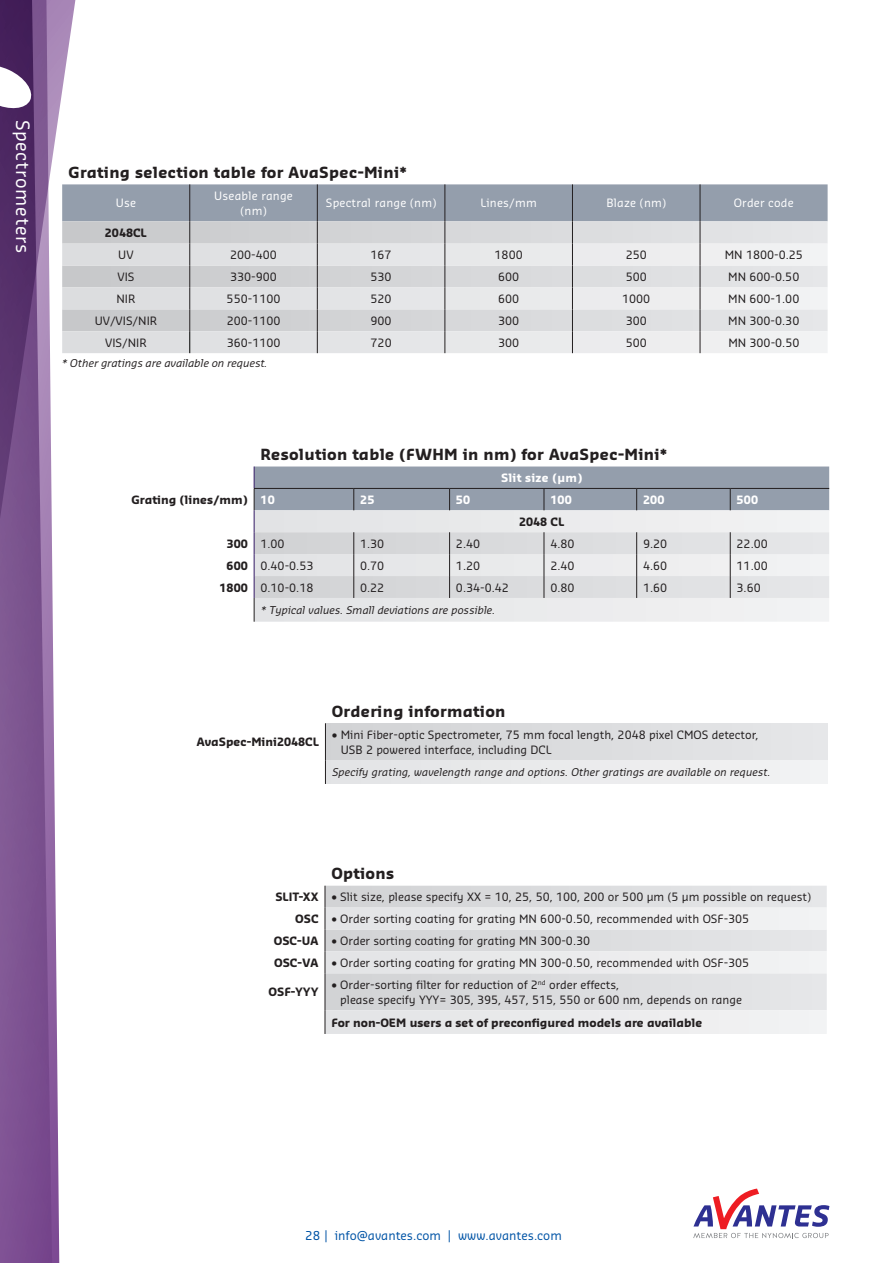
<style>
.page{position:relative;width:893px;height:1263px;background:#fff}
.page>*{position:absolute;margin:0;border:0;box-sizing:border-box;transform-origin:0 0}
.t1{font:18px "Sansa";letter-spacing:.04em;color:#fff}
.Tabel_bovenkop{font:700 15px "Sansa Std";letter-spacing:.02em;color:#231f20}
.t2{font:12px "Sansa";color:#0154a6}
.Tabel_brood{font:11.25px/15px "Sansa Std";color:#231f20}
.Tabel_linker_kolom{font:700 11.25px "Sansa Std";color:#231f20}
.tabel_kop{font:11.25px/15px "Sansa Std";letter-spacing:.02em;color:#fff;text-align:center}
.Tabel_brood-2{font:700 11.25px "Sansa Std";color:#231f20}
.tabel_kop-2{font:700 11.25px "Sansa Std";letter-spacing:.02em;color:#fff}
.Tabel_brood-3{font:italic 10.5px "Sansa Std";color:#231f20}
.t3{font:italic 10.5px "Sansa";color:#231f20}
</style>
<div class="page">
<svg style="left:0;top:0;width:76px;height:1263px"></svg>
<svg style="left:0;top:63px;width:34px;height:48px"></svg>
<svg style="left:693px;top:1188px;width:136px;height:50px"></svg>
<svg style="left:62px;top:184px;width:766px;height:169px;background:#cdd0d4"></svg>
<svg style="left:326px;top:886px;width:501px;height:21px;background:#dbdcde"></svg>
<svg style="left:326px;top:907px;width:501px;height:127px;background:#e3e4e6"></svg>
<svg style="left:325px;top:886px;width:1px;height:87px"></svg>
<hr style="left:325px;top:973px;width:1px;height:37px;background:#231f20">
<svg style="left:325px;top:1010px;width:1px;height:24px"></svg>
<svg style="left:254px;top:466px;width:575px;height:156px;background:#cccfd4"></svg>
<div style="left:325px;top:723px;width:502px;height:37px;background:#dcdddf"></div>
<div style="left:325px;top:760px;width:502px;height:24px;background:#ebebed"></div>
<hr style="left:325px;top:723px;width:1px;height:37px;background:#231f20">
<svg style="left:325px;top:760px;width:1px;height:24px"></svg>
<h1 class="t1" style="left:34px;top:119px;width:135px;rotate:90deg">Spectrometers</h1>
<p class="Tabel_bovenkop" style="left:69px;top:163px;width:340px">Grating selection table for AvaSpec-Mini*</p>
<p class="tabel_kop" style="left:116px;top:195px;width:22px">Use</p>
<p class="tabel_kop" style="left:214px;top:188px;width:80px">Useable range (nm)</p>
<p class="tabel_kop" style="left:326px;top:195px;width:112px">Spectral range (nm)</p>
<p class="tabel_kop" style="left:480px;top:195px;width:58px">Lines/mm</p>
<p class="tabel_kop" style="left:606px;top:195px;width:61px">Blaze (nm)</p>
<p class="tabel_kop" style="left:734px;top:195px;width:61px">Order code</p>
<p class="Tabel_linker_kolom" style="left:105px;top:225px;width:44px">2048CL</p>
<p class="Tabel_brood" style="left:118px;top:247px;width:17px">UV</p>
<p class="Tabel_brood" style="left:230px;top:247px;width:48px">200-400</p>
<p class="Tabel_brood" style="left:371px;top:247px;width:23px">167</p>
<p class="Tabel_brood" style="left:495px;top:247px;width:30px">1800</p>
<p class="Tabel_brood" style="left:626px;top:247px;width:23px">250</p>
<p class="Tabel_brood" style="left:725px;top:247px;width:80px">MN 1800-0.25</p>
<p class="Tabel_brood" style="left:117px;top:269px;width:18px">VIS</p>
<p class="Tabel_brood" style="left:230px;top:269px;width:48px">330-900</p>
<p class="Tabel_brood" style="left:371px;top:269px;width:23px">530</p>
<p class="Tabel_brood" style="left:498px;top:269px;width:23px">600</p>
<p class="Tabel_brood" style="left:626px;top:269px;width:23px">500</p>
<p class="Tabel_brood" style="left:728px;top:269px;width:73px">MN 600-0.50</p>
<p class="Tabel_brood" style="left:116px;top:291px;width:20px">NIR</p>
<p class="Tabel_brood" style="left:227px;top:291px;width:55px">550-1100</p>
<p class="Tabel_brood" style="left:371px;top:291px;width:23px">520</p>
<p class="Tabel_brood" style="left:498px;top:291px;width:23px">600</p>
<p class="Tabel_brood" style="left:622px;top:291px;width:30px">1000</p>
<p class="Tabel_brood" style="left:728px;top:291px;width:73px">MN 600-1.00</p>
<p class="Tabel_brood" style="left:95px;top:313px;width:64px">UV/VIS/NIR</p>
<p class="Tabel_brood" style="left:227px;top:313px;width:55px">200-1100</p>
<p class="Tabel_brood" style="left:371px;top:313px;width:23px">900</p>
<p class="Tabel_brood" style="left:498px;top:313px;width:23px">300</p>
<p class="Tabel_brood" style="left:626px;top:313px;width:23px">300</p>
<p class="Tabel_brood" style="left:728px;top:313px;width:73px">MN 300-0.30</p>
<p class="Tabel_brood" style="left:105px;top:335px;width:43px">VIS/NIR</p>
<p class="Tabel_brood" style="left:227px;top:335px;width:55px">360-1100</p>
<p class="Tabel_brood" style="left:371px;top:335px;width:23px">720</p>
<p class="Tabel_brood" style="left:498px;top:335px;width:23px">300</p>
<p class="Tabel_brood" style="left:626px;top:335px;width:23px">500</p>
<p class="Tabel_brood" style="left:728px;top:335px;width:73px">MN 300-0.50</p>
<p class="t3" style="left:62px;top:356px;width:207px">* Other gratings are available on request.</p>
<p class="Tabel_bovenkop" style="left:260px;top:445px;width:408px">Resolution table (FWHM in nm) for AvaSpec-Mini*</p>
<p class="tabel_kop-2" style="left:501px;top:470px;width:83px">Slit size (µm)</p>
<p class="Tabel_linker_kolom" style="left:132px;top:492px;width:118px">Grating (lines/mm)</p>
<p class="tabel_kop-2" style="left:260px;top:492px;width:16px">10</p>
<p class="tabel_kop-2" style="left:360px;top:492px;width:16px">25</p>
<p class="tabel_kop-2" style="left:456px;top:492px;width:16px">50</p>
<p class="tabel_kop-2" style="left:550px;top:492px;width:23px">100</p>
<p class="tabel_kop-2" style="left:643px;top:492px;width:23px">200</p>
<p class="tabel_kop-2" style="left:737px;top:492px;width:23px">500</p>
<p class="Tabel_linker_kolom" style="left:519px;top:514px;width:47px">2048 CL</p>
<p class="Tabel_linker_kolom" style="left:227px;top:536px;width:23px">300</p>
<p class="Tabel_brood" style="left:260px;top:535px;width:26px">1.00</p>
<p class="Tabel_brood" style="left:360px;top:535px;width:26px">1.30</p>
<p class="Tabel_brood" style="left:456px;top:535px;width:26px">2.40</p>
<p class="Tabel_brood" style="left:550px;top:535px;width:26px">4.80</p>
<p class="Tabel_brood" style="left:643px;top:535px;width:26px">9.20</p>
<p class="Tabel_brood" style="left:737px;top:535px;width:33px">22.00</p>
<p class="Tabel_linker_kolom" style="left:227px;top:558px;width:23px">600</p>
<p class="Tabel_brood" style="left:260px;top:557px;width:54px">0.40-0.53</p>
<p class="Tabel_brood" style="left:360px;top:557px;width:26px">0.70</p>
<p class="Tabel_brood" style="left:456px;top:557px;width:26px">1.20</p>
<p class="Tabel_brood" style="left:550px;top:557px;width:26px">2.40</p>
<p class="Tabel_brood" style="left:643px;top:557px;width:26px">4.60</p>
<p class="Tabel_brood" style="left:737px;top:557px;width:33px">11.00</p>
<p class="Tabel_linker_kolom" style="left:220px;top:580px;width:30px">1800</p>
<p class="Tabel_brood" style="left:260px;top:579px;width:54px">0.10-0.18</p>
<p class="Tabel_brood" style="left:360px;top:579px;width:26px">0.22</p>
<p class="Tabel_brood" style="left:456px;top:579px;width:54px">0.34-0.42</p>
<p class="Tabel_brood" style="left:550px;top:579px;width:26px">0.80</p>
<p class="Tabel_brood" style="left:643px;top:579px;width:26px">1.60</p>
<p class="Tabel_brood" style="left:737px;top:579px;width:26px">3.60</p>
<p class="Tabel_brood-3" style="left:260px;top:603px;width:238px">* Typical values. Small deviations are possible.</p>
<p class="Tabel_bovenkop" style="left:332px;top:701px;width:175px">Ordering information</p>
<p class="Tabel_linker_kolom" style="left:196px;top:735px;width:124px">AvaSpec-Mini2048CL</p>
<p class="Tabel_brood" style="left:341px;top:727px;width:419px;text-indent:-9px">• Mini Fiber-optic Spectrometer, 75 mm focal length, 2048 pixel CMOS detector,<br>USB 2 powered interface, including DCL</p>
<p class="Tabel_brood-3" style="left:332px;top:765px;width:442px">Specify grating, wavelength range and options. Other gratings are available on request.</p>
<p class="Tabel_bovenkop" style="left:331px;top:864px;width:64px">Options</p>
<p class="Tabel_linker_kolom" style="left:275px;top:890px;width:45px">SLIT-XX</p>
<p class="Tabel_brood" style="left:331px;top:889px;width:481px">• Slit size, please specify XX = 10, 25, 50, 100, 200 or 500 µm (5 µm possible on request)</p>
<p class="Tabel_linker_kolom" style="left:295px;top:911px;width:25px">OSC</p>
<p class="Tabel_brood" style="left:331px;top:911px;width:419px">• Order sorting coating for grating MN 600-0.50, recommended with OSF-305</p>
<p class="Tabel_linker_kolom" style="left:274px;top:933px;width:46px">OSC-UA</p>
<p class="Tabel_brood" style="left:331px;top:933px;width:260px">• Order sorting coating for grating MN 300-0.30</p>
<p class="Tabel_linker_kolom" style="left:274px;top:955px;width:46px">OSC-VA</p>
<p class="Tabel_brood" style="left:331px;top:955px;width:419px">• Order sorting coating for grating MN 300-0.50, recommended with OSF-305</p>
<p class="Tabel_linker_kolom" style="left:269px;top:985px;width:52px">OSF-YYY</p>
<p class="Tabel_brood" style="left:340px;top:976px;width:403px;text-indent:-9px">• Order-sorting filter for reduction of 2<sup>nd</sup> order effects,<br>please specify YYY= 305, 395, 457, 515, 550 or 600 nm, depends on range</p>
<p class="Tabel_brood-2" style="left:331px;top:1015px;width:373px">For non-OEM users a set of preconfigured models are available</p>
<p class="t2" style="left:305px;top:1227px;width:258px">28 | info@avantes.com | www.avantes.com</p>
</div>
